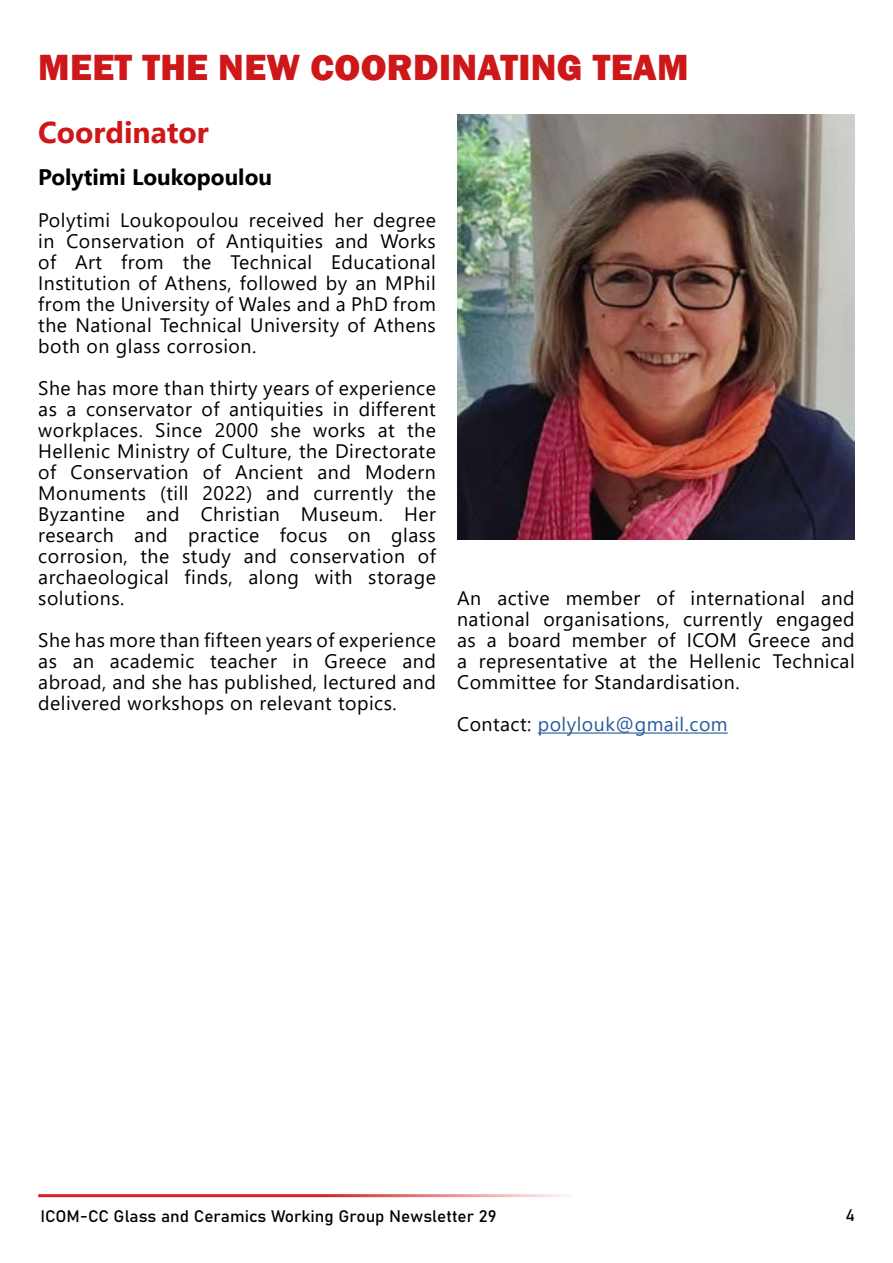
<style>
.page{position:relative;width:893px;height:1263px;background:#fff}
.page>*{position:absolute;margin:0;border:0;box-sizing:border-box;transform-origin:0 0}
.t1{font:800 37.5px "Franklin Gothic";letter-spacing:.01em;color:#cd1719}
.t2{font:700 30px "Segoe UI";color:#cd1719}
.t3{font:700 22.5px "Segoe UI";color:#000}
.t4{font:19.5px/21px "Segoe UI";letter-spacing:.025em;color:#000;text-align:justify}
.t5{font:19.5px "Segoe UI";letter-spacing:.025em;color:#275b9b}
.t6{font:16.5px "Bahnschrift";color:#000;scale:1.04 1}
.t7{font:16.5px "Bahnschrift";color:#000}
.s1{color:#000}
</style>
<div class="page">
<hr style="left:38px;top:1194px;width:536px;height:3px;background:#d52123">
<hr style="left:538px;top:732px;width:190px;height:2px;background:#275b9b">
<img style="left:457px;top:115px;width:398px;height:425px">
<h1 class="t1" style="left:38px;top:43px;width:652px">MEET THE NEW COORDINATING TEAM</h1>
<h2 class="t2" style="left:38px;top:104px;width:172px">Coordinator</h2>
<p class="t3" style="left:38px;top:156px;width:235px">Polytimi Loukopoulou</p>
<p class="t4" style="left:38px;top:208px;width:399px">Polytimi Loukopoulou received her degree in Conservation of Antiquities and Works of Art from the Technical Educational Institution of Athens, followed by an MPhil from the University of Wales and a PhD from the National Technical University of Athens both on glass corrosion.</p>
<p class="t4" style="left:38px;top:376px;width:399px">She has more than thirty years of experience as a conservator of antiquities in different workplaces. Since 2000 she works at the Hellenic Ministry of Culture, the Directorate of Conservation of Ancient and Modern Monuments (till 2022) and currently the Byzantine and Christian Museum. Her research and practice focus on glass corrosion, the study and conservation of archaeological finds, along with storage solutions.</p>
<p class="t4" style="left:38px;top:628px;width:399px">She has more than fifteen years of experience as an academic teacher in Greece and abroad, and she has published, lectured and delivered workshops on relevant topics.</p>
<p class="t4" style="left:457px;top:586px;width:399px">An active member of international and national organisations, currently engaged as a board member of ICOM Greece and a representative at the Hellenic Technical Committee for Standardisation.</p>
<p class="t5" style="left:457px;top:706px;width:272px"><span class="s1">Contact:</span> polylouk@gmail.com</p>
<p class="t6" style="left:41px;top:1204px;width:440px">ICOM-CC Glass and Ceramics Working Group Newsletter 29</p>
<p class="t7" style="left:845px;top:1202px;width:11px">4</p>
</div>
